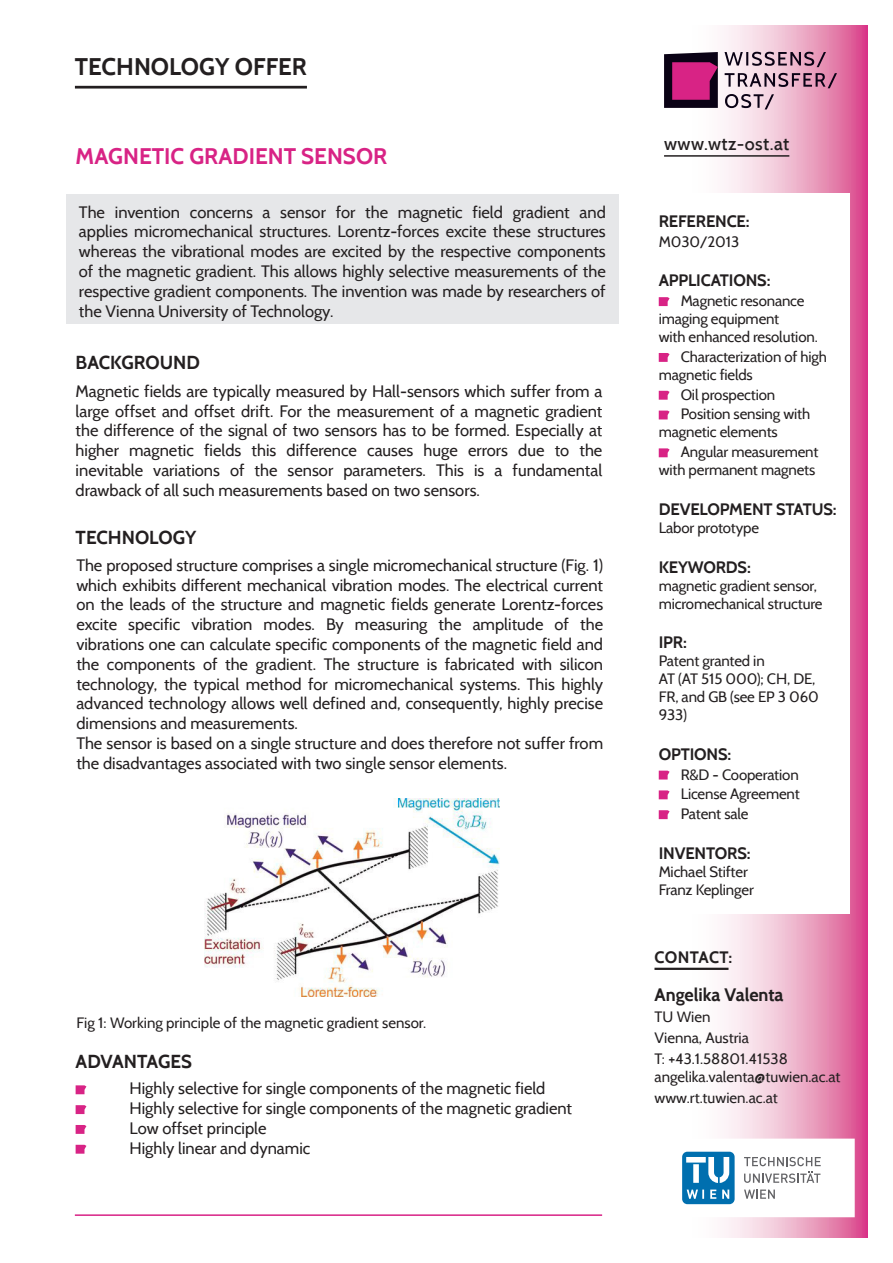
<style>
.page{position:relative;width:893px;height:1263px;background:#fff}
.page>*{position:absolute;margin:0;border:0;box-sizing:border-box;transform-origin:0 0}
.t1{font:700 24px "Cabin";color:#231f20}
.t2{font:700 22.5px "Cabin";color:#d82385}
.t3{font:700 18.75px "Cabin";color:#231f20}
.t4{font:700 18px "Cabin";color:#231f20}
.t5{font:500 18px "Cabin";letter-spacing:.025em;color:#231f20}
.t6{font:16.5px/19.8px "Cabin";color:#231f20;text-align:justify}
.t7{font:700 16.5px "Cabin";letter-spacing:-.01em;color:#231f20}
.t8{font:700 16.5px "Cabin";letter-spacing:.02em;color:#231f20}
.t9{font:15px/18px "Cabin";letter-spacing:-.01em;color:#231f20}
</style>
<div class="page">
<svg style="left:654px;top:26px;width:213px;height:1211px"></svg>
<hr style="left:75px;top:86px;width:232px;height:3px;background:#231f20">
<svg style="left:725px;top:94px;width:49px;height:15px"></svg>
<svg style="left:725px;top:73px;width:112px;height:15px;background:#a78497"></svg>
<svg style="left:724px;top:52px;width:102px;height:15px;background:#a8899a"></svg>
<svg style="left:664px;top:52px;width:54px;height:56px;background:#751851"></svg>
<hr style="left:664px;top:155px;width:125px;height:2px;background:#231f20">
<hr style="left:75px;top:1214px;width:527px;height:2px;background:#d82385">
<svg style="left:76px;top:1085px;width:10px;height:9px"></svg>
<svg style="left:76px;top:1105px;width:10px;height:9px"></svg>
<svg style="left:76px;top:1125px;width:10px;height:9px"></svg>
<svg style="left:76px;top:1145px;width:10px;height:9px"></svg>
<div style="left:649px;top:193px;width:201px;height:721px;background:#fff"></div>
<svg style="left:659px;top:297px;width:11px;height:9px"></svg>
<svg style="left:659px;top:353px;width:11px;height:9px"></svg>
<svg style="left:659px;top:391px;width:11px;height:9px"></svg>
<svg style="left:659px;top:411px;width:11px;height:8px"></svg>
<svg style="left:659px;top:448px;width:11px;height:9px"></svg>
<svg style="left:659px;top:771px;width:11px;height:8px"></svg>
<svg style="left:659px;top:790px;width:11px;height:9px"></svg>
<svg style="left:659px;top:810px;width:11px;height:9px"></svg>
<hr style="left:654px;top:968px;width:74px;height:2px;background:#231f20">
<img style="left:204px;top:799px;width:295px;height:198px">
<div style="left:66px;top:195px;width:553px;height:129px;background:#e6e7e9"></div>
<svg style="left:654px;top:1138px;width:201px;height:79px"></svg>
<p class="t1" style="left:75px;top:52px;width:234px">TECHNOLOGY OFFER</p>
<p class="t2" style="left:76px;top:143px;width:313px">MAGNETIC GRADIENT SENSOR</p>
<p class="t6" style="left:79px;top:202px;width:528px">The invention concerns a sensor for the magnetic field gradient and</p>
<p class="t6" style="left:79px;top:222px;width:528px">applies micromechanical structures. Lorentz-forces excite these structures</p>
<p class="t6" style="left:79px;top:241px;width:528px">whereas the vibrational modes are excited by the respective components</p>
<p class="t6" style="left:79px;top:261px;width:528px">of the magnetic gradient. This allows highly selective measurements of the</p>
<p class="t6" style="left:79px;top:281px;width:528px">respective gradient components. The invention was made by researchers of the Vienna University of Technology.</p>
<p class="t3" style="left:76px;top:351px;width:126px">BACKGROUND</p>
<p class="t6" style="left:76px;top:381px;width:528px">Magnetic fields are typically measured by Hall-sensors which suffer from a large offset and offset drift. For the measurement of a magnetic gradient the difference of the signal of two sensors has to be formed. Especially at</p>
<p class="t6" style="left:76px;top:440px;width:528px">higher magnetic fields this difference causes huge errors due to the</p>
<p class="t6" style="left:76px;top:460px;width:528px">inevitable variations of the sensor parameters. This is a fundamental</p>
<p class="t6" style="left:76px;top:480px;width:406px">drawback of all such measurements based on two sensors.</p>
<p class="t3" style="left:76px;top:526px;width:122px">TECHNOLOGY</p>
<p class="t6" style="left:76px;top:555px;width:528px">The proposed structure comprises a single micromechanical structure (Fig. 1) which exhibits different mechanical vibration modes. The electrical current on the leads of the structure and magnetic fields generate Lorentz-forces excite specific vibration modes. By measuring the amplitude of the</p>
<p class="t6" style="left:76px;top:634px;width:528px">vibrations one can calculate specific components of the magnetic field and</p>
<p class="t6" style="left:76px;top:654px;width:528px">the components of the gradient. The structure is fabricated with silicon</p>
<p class="t6" style="left:76px;top:674px;width:528px">technology, the typical method for micromechanical systems. This highly advanced technology allows well defined and, consequently, highly precise dimensions and measurements.</p>
<p class="t6" style="left:76px;top:733px;width:528px">The sensor is based on a single structure and does therefore not suffer from the disadvantages associated with two single sensor elements.</p>
<p class="t9" style="left:77px;top:1013px;width:351px">Fig 1: Working principle of the magnetic gradient sensor.</p>
<p class="t3" style="left:76px;top:1050px;width:118px">ADVANTAGES</p>
<p class="t6" style="left:130px;top:1078px;width:417px">Highly selective for single components of the magnetic field</p>
<p class="t6" style="left:130px;top:1098px;width:444px">Highly selective for single components of the magnetic gradient</p>
<p class="t6" style="left:130px;top:1118px;width:138px">Low offset principle</p>
<p class="t6" style="left:130px;top:1138px;width:182px">Highly linear and dynamic</p>
<p class="t5" style="left:664px;top:133px;width:127px">www.wtz-ost.at</p>
<p class="t7" style="left:659px;top:211px;width:92px">REFERENCE:</p>
<p class="t9" style="left:659px;top:232px;width:82px">M030/2013</p>
<p class="t7" style="left:659px;top:270px;width:113px">APPLICATIONS:</p>
<p class="t9" style="left:681px;top:292px;width:125px">Magnetic resonance</p>
<p class="t9" style="left:659px;top:310px;width:160px">imaging equipment<br>with enhanced resolution.</p>
<p class="t9" style="left:659px;top:347px;width:170px;text-indent:22px">Characterization of high magnetic fields</p>
<p class="t9" style="left:681px;top:385px;width:96px">Oil prospection</p>
<p class="t9" style="left:659px;top:405px;width:153px;text-indent:22px">Position sensing with magnetic elements</p>
<p class="t9" style="left:659px;top:443px;width:161px;text-align:right">Angular measurement with permanent magnets</p>
<p class="t7" style="left:659px;top:499px;width:179px">DEVELOPMENT STATUS:</p>
<p class="t9" style="left:659px;top:518px;width:102px">Labor prototype</p>
<p class="t7" style="left:659px;top:557px;width:94px">KEYWORDS:</p>
<p class="t9" style="left:659px;top:576px;width:165px">magnetic gradient sensor, micromechanical structure</p>
<p class="t7" style="left:659px;top:632px;width:30px">IPR:</p>
<p class="t9" style="left:659px;top:652px;width:107px">Patent granted in</p>
<p class="t9" style="left:659px;top:670px;width:162px">AT (AT 515 000); CH, DE,<br>FR, and GB (see EP 3 060<br>933)</p>
<p class="t7" style="left:659px;top:744px;width:74px">OPTIONS:</p>
<p class="t9" style="left:681px;top:765px;width:120px">R&amp;D - Cooperation</p>
<p class="t9" style="left:681px;top:784px;width:121px;line-height:19.8px">License Agreement<br>Patent sale</p>
<p class="t7" style="left:659px;top:843px;width:93px">INVENTORS:</p>
<p class="t9" style="left:659px;top:862px;width:91px">Michael Stifter</p>
<p class="t9" style="left:659px;top:880px;width:97px">Franz Keplinger</p>
<p class="t8" style="left:654px;top:947px;width:79px">CONTACT:</p>
<p class="t4" style="left:654px;top:984px;width:131px">Angelika Valenta</p>
<p class="t9" style="left:654px;top:1008px;width:57px">TU Wien</p>
<p class="t9" style="left:654px;top:1029px;width:96px">Vienna, Austria</p>
<p class="t9" style="left:654px;top:1050px;width:135px">T: +43.1.58801.41538</p>
<p class="t9" style="left:654px;top:1068px;width:188px">angelika.valenta@tuwien.ac.at</p>
<p class="t9" style="left:654px;top:1089px;width:125px">www.rt.tuwien.ac.at</p>
</div>
